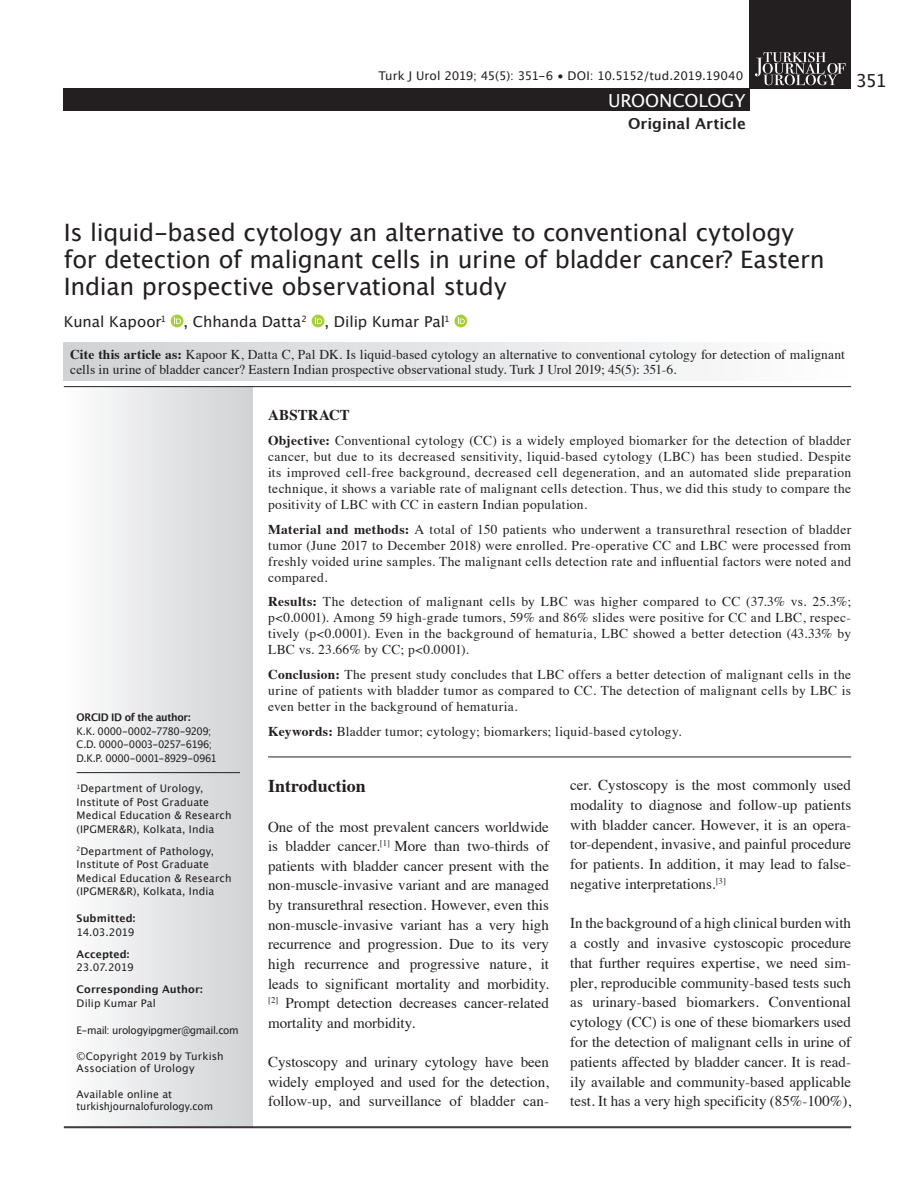
<style>
.page{position:relative;width:915px;height:1191px;background:#fff}
.page>*{position:absolute;margin:0;border:0;box-sizing:border-box;transform-origin:0 0}
.zz_Uroloji_running{font:24px/27px "Lucida Grande";letter-spacing:-.01em;color:#231f20}
.t1{font:700 18px "Times";color:#231f20}
.zz_Uroloji_running-2{font:18px "Lucida Grande";letter-spacing:-.005em;color:#fff}
.zz_Uroloji_running-3{font:18px "Lucida Grande";color:#231f20}
.t2{font:15px/19.8px "Times";color:#231f20;text-align:justify}
.zz_Uroloji_running-4{font:15px "Lucida Grande";letter-spacing:-.005em;color:#231f20}
.zz_Uroloji_running-5{font:700 15px "Lucida Grande";color:#231f20}
.zz_Uroloji_running-6{font:700 15px "Times";letter-spacing:.01em;color:#231f20}
.zz_Uroloji_running-7{font:13.5px/16px "Times";letter-spacing:.02em;color:#231f20;text-align:justify}
.zz_Uroloji_running-8{font:12px "Lucida Grande";letter-spacing:-.025em;color:#231f20}
.zz_Uroloji_running-9{font:10.5px/13.5px "Lucida Grande";letter-spacing:.01em;color:#231f20}
.zz_Uroloji_running-10{font:10.5px/13.5px "Lucida Grande";letter-spacing:-.035em;color:#231f20;scale:.95 1}
.zz_Uroloji_running-11{font:700 10.5px "Lucida Grande";letter-spacing:.01em;color:#231f20}
.zz_Uroloji_running-12{font:10.5px "Lucida Grande";letter-spacing:-.03em;color:#231f20}
.zz_Uroloji_running-13{font:10.5px "Lucida Grande";letter-spacing:.01em;color:#231f20;scale:.95 1}
.s1{font-weight:700}
</style>
<div class="page">
<div style="left:749px;top:0;width:101px;height:89px;background:#231f20"></div>
<div style="left:64px;top:88px;width:685px;height:23px;background:#231f20"></div>
<svg style="left:755px;top:52px;width:90px;height:33px"></svg>
<div style="left:64px;top:387px;width:189px;height:740px;background:linear-gradient(to right,#fefefe,#d0d1d4)"></div>
<div style="left:171px;top:314px;width:12px;height:13px;background:#a6ce39;border-radius:50%"></div>
<svg style="left:174px;top:317px;width:7px;height:7px"></svg>
<svg style="left:311px;top:314px;width:13px;height:13px"></svg>
<svg style="left:315px;top:317px;width:7px;height:7px"></svg>
<svg style="left:454px;top:314px;width:13px;height:13px"></svg>
<svg style="left:457px;top:317px;width:7px;height:7px"></svg>
<hr style="left:64px;top:386px;width:786px;height:1px;background:#231f20">
<hr style="left:64px;top:1127px;width:786px;height:1px;background:#231f20">
<hr style="left:64px;top:1126px;width:786px;height:1px;background:#231f20">
<div style="left:64px;top:342px;width:786px;height:38px;background:linear-gradient(to right,#d0d1d4,#fdfefe)"></div>
<hr style="left:77px;top:772px;width:163px;height:1px;background:#231f20">
<hr style="left:268px;top:756px;width:582px;height:1px;background:#231f20">
<p class="zz_Uroloji_running-8" style="left:378px;top:69px;width:366px">Turk J Urol 2019; 45(5): 351-6 • DOI: 10.5152/tud.2019.19040</p>
<p class="zz_Uroloji_running-2" style="left:608px;top:90px;width:139px">UROONCOLOGY</p>
<p class="zz_Uroloji_running-5" style="left:628px;top:112px;width:119px">Original Article</p>
<p class="zz_Uroloji_running-3" style="left:855px;top:70px;width:33px">351</p>
<p class="zz_Uroloji_running" style="left:64px;top:219px;width:762px">Is liquid-based cytology an alternative to conventional cytology for detection of malignant cells in urine of bladder cancer? Eastern<br>Indian prospective observational study</p>
<p class="zz_Uroloji_running-4" style="left:64px;top:313px;width:387px">Kunal Kapoor<sup>1</sup> , Chhanda Datta<sup>2</sup> , Dilip Kumar Pal<sup>1</sup></p>
<p class="zz_Uroloji_running-7" style="left:70px;top:345px;width:775px;line-height:15px"><span class="s1">Cite this article as:</span> Kapoor K, Datta C, Pal DK. Is liquid-based cytology an alternative to conventional cytology for detection of malignant cells in urine of bladder cancer? Eastern Indian prospective observational study. Turk J Urol 2019; 45(5): 351-6.</p>
<p class="zz_Uroloji_running-10" style="left:77px;top:711px;width:149px"><span class="s1">ORCID ID of the author:<br></span>K.K. 0000-0002-7780-9209;<br>C.D. 0000-0003-0257-6196;<br>D.K.P. 0000-0001-8929-0961</p>
<p class="zz_Uroloji_running-9" style="left:77px;top:781px;width:156px"><sup>1</sup>Department of Urology,<br>Institute of Post Graduate<br>Medical Education &amp; Research (IPGMER&amp;R), Kolkata, India</p>
<p class="zz_Uroloji_running-9" style="left:77px;top:844px;width:156px"><sup>2</sup>Department of Pathology,<br>Institute of Post Graduate<br>Medical Education &amp; Research (IPGMER&amp;R), Kolkata, India</p>
<p class="zz_Uroloji_running-11" style="left:77px;top:909px;width:60px">Submitted:</p>
<p class="zz_Uroloji_running-9" style="left:77px;top:925px;width:59px">14.03.2019</p>
<p class="zz_Uroloji_running-11" style="left:77px;top:945px;width:54px">Accepted:</p>
<p class="zz_Uroloji_running-9" style="left:77px;top:960px;width:59px">23.07.2019</p>
<p class="zz_Uroloji_running-11" style="left:77px;top:980px;width:128px">Corresponding Author:</p>
<p class="zz_Uroloji_running-9" style="left:77px;top:996px;width:81px">Dilip Kumar Pal</p>
<p class="zz_Uroloji_running-12" style="left:77px;top:1023px;width:163px">E-mail: urologyipgmer@gmail.com</p>
<p class="zz_Uroloji_running-9" style="left:77px;top:1049px;width:148px;line-height:12.6px">©Copyright 2019 by Turkish<br>Association of Urology</p>
<p class="zz_Uroloji_running-9" style="left:77px;top:1087px;width:97px">Available online at</p>
<p class="zz_Uroloji_running-13" style="left:77px;top:1100px;width:145px">turkishjournalofurology.com</p>
<p class="zz_Uroloji_running-6" style="left:268px;top:401px;width:83px">ABSTRACT</p>
<p class="zz_Uroloji_running-7" style="left:268px;top:431px;width:584px"><span class="s1">Objective:</span> Conventional cytology (CC) is a widely employed biomarker for the detection of bladder cancer, but due to its decreased sensitivity, liquid-based cytology (LBC) has been studied. Despite its improved cell-free background, decreased cell degeneration, and an automated slide preparation technique, it shows a variable rate of malignant cells detection. Thus, we did this study to compare the positivity of LBC with CC in eastern Indian population.</p>
<p class="zz_Uroloji_running-7" style="left:268px;top:520px;width:584px"><span class="s1">Material and methods:</span> A total of 150 patients who underwent a transurethral resection of bladder tumor (June 2017 to December 2018) were enrolled. Pre-operative CC and LBC were processed from freshly voided urine samples. The malignant cells detection rate and influential factors were noted and compared.</p>
<p class="zz_Uroloji_running-7" style="left:268px;top:592px;width:584px"><span class="s1">Results:</span> The detection of malignant cells by LBC was higher compared to CC (37.3% vs. 25.3%; p&lt;0.0001). Among 59 high-grade tumors, 59% and 86% slides were positive for CC and LBC, respec&shy;tively (p&lt;0.0001). Even in the background of hematuria, LBC showed a better detection (43.33% by LBC vs. 23.66% by CC; p&lt;0.0001).</p>
<p class="zz_Uroloji_running-7" style="left:268px;top:665px;width:584px"><span class="s1">Conclusion:</span> The present study concludes that LBC offers a better detection of malignant cells in the urine of patients with bladder tumor as compared to CC. The detection of malignant cells by LBC is even better in the background of hematuria.</p>
<p class="zz_Uroloji_running-7" style="left:268px;top:722px;width:414px"><span class="s1">Keywords:</span> Bladder tumor; cytology; biomarkers; liquid-based cytology.</p>
<p class="t1" style="left:268px;top:769px;width:99px">Introduction</p>
<p class="t2" style="left:268px;top:815px;width:282px">One of the most prevalent cancers worldwide is bladder cancer.<sup>[1]</sup> More than two-thirds of patients with bladder cancer present with the non-muscle-invasive variant and are managed by transurethral resection. However, even this non-muscle-invasive variant has a very high recurrence and progression. Due to its very high recurrence and progressive nature, it leads to significant mortality and morbidity. <sup>[2]</sup> Prompt detection decreases cancer-related mortality and morbidity.</p>
<p class="t2" style="left:268px;top:1050px;width:282px">Cystoscopy and urinary cytology have been widely employed and used for the detection, follow-up, and surveillance of bladder can-</p>
<p class="t2" style="left:570px;top:773px;width:282px">cer. Cystoscopy is the most commonly used modality to diagnose and follow-up patients with bladder cancer. However, it is an opera&shy;tor-dependent, invasive, and painful procedure for patients. In addition, it may lead to false&shy;negative interpretations.<sup>[3]</sup></p>
<p class="t2" style="left:570px;top:912px;width:282px">In the background of a high clinical burden with a costly and invasive cystoscopic procedure that further requires expertise, we need sim&shy;pler, reproducible community-based tests such as urinary-based biomarkers. Conventional cytology (CC) is one of these biomarkers used for the detection of malignant cells in urine of patients affected by bladder cancer. It is read&shy;ily available and community-based applicable test. It has a very high specificity (85%-100%),</p>
</div>
